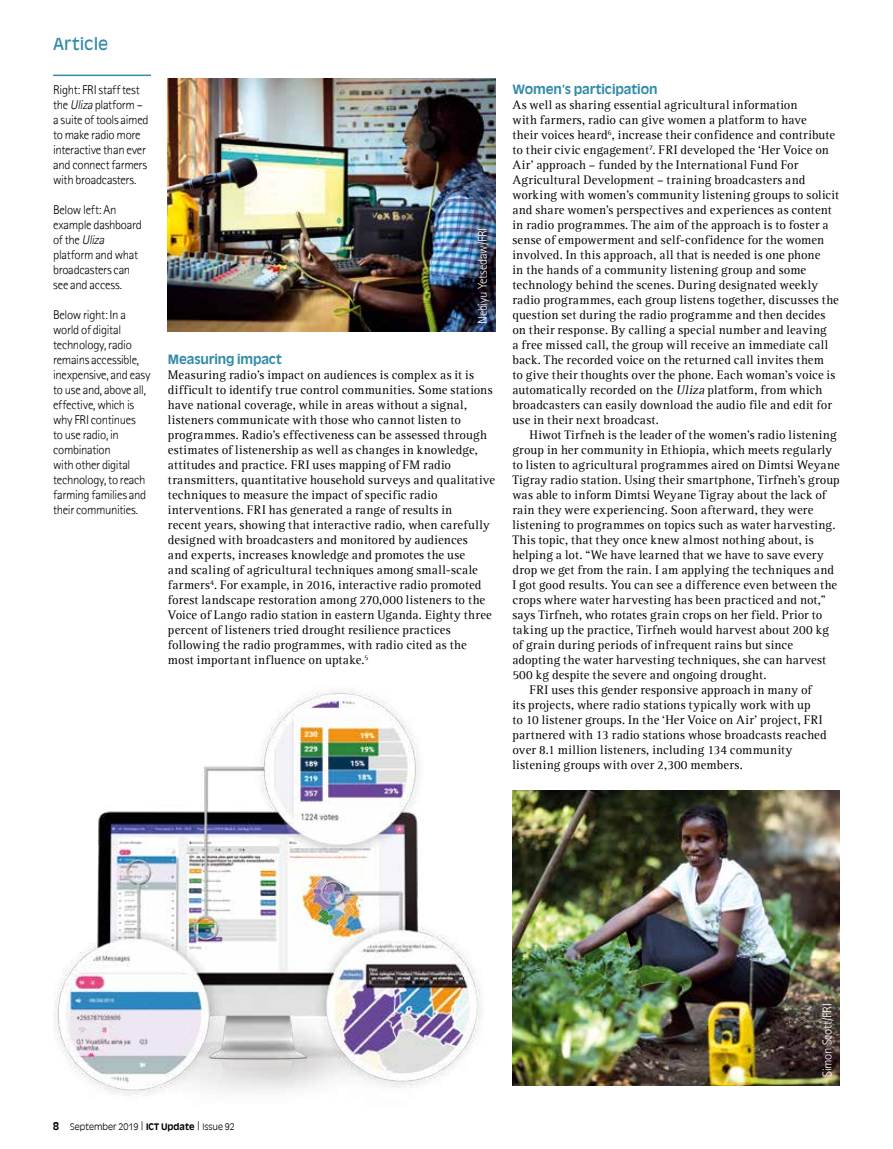
<style>
.page{position:relative;width:893px;height:1149px;background:#fff}
.page>*{position:absolute;margin:0;border:0;box-sizing:border-box;transform-origin:0 0}
.t1{font:16.5px "Antique Olive LT";letter-spacing:.01em;color:#338ba8}
.t2{font:12.75px/15px "Agfa Rotis Serif";letter-spacing:.015em;color:#000}
.t3{font:300 12.75px/15px "Agfa Rotis Sans Serif";letter-spacing:-.025em;color:#000}
.t4{font:700 12.75px "Antique Olive LT";letter-spacing:-.01em;color:#338ba8}
.t5{font:300 12.75px "Agfa Rotis Sans Serif";letter-spacing:-.015em;color:#fff}
.t6{font:300 9px "Antique Olive LT";letter-spacing:.005em;color:#000}
.s1{font-style:italic}
.s2{font-weight:700;font-size:10.5px}
.s3{font-weight:700}
</style>
<div class="page">
<img style="left:54px;top:691px;width:428px;height:405px">
<img style="left:168px;top:79px;width:327px;height:253px">
<img style="left:512px;top:790px;width:328px;height:294px">
<hr style="left:53px;top:75px;width:98px;height:1px;background:#338ba8">
<p class="t1" style="left:53px;top:34px;width:57px">Article</p>
<p class="t3" style="left:53px;top:82px;width:97px">Right: FRI staff test the <span class="s1">Uliza</span>platform – a suite of tools aimed to make radio more interactive than ever and connect farmers with broadcasters.</p>
<p class="t3" style="left:53px;top:202px;width:90px">Below left: An example dashboard o f t h e <span class="s1">Uliza </span>platform and what broadcasters can see and access.</p>
<p class="t3" style="left:53px;top:307px;width:99px">Below right: In a world of digital technology, radio remains accessible, inexpensive, and easy to use and, above all, effective, which is why FRI continues<br>to use radio, in combination<br>with other digital technology, to reach farming families and their communities.</p>
<p class="t5" style="left:475px;top:324px;width:98px;rotate:-90deg">Nebiyu Yetsedaw/FRI</p>
<p class="t4" style="left:168px;top:351px;width:115px">Measuring impact</p>
<p class="t2" style="left:168px;top:367px;width:329px">Measuring radio’s impact on audiences is complex as it is difficult to identify true control communities. Some stations have national coverage, while in areas without a signal, listeners communicate with those who cannot listen to programmes. Radio’s effectiveness can be assessed through estimates of listenership as well as changes in knowledge, attitudes and practice. FRI uses mapping of FM radio transmitters, quantitative household surveys and qualitative techniques to measure the impact of specific radio interventions. FRI has generated a range of results in<br>recent years, showing that interactive radio, when carefully designed with broadcasters and monitored by audiences<br>and experts, increases knowledge and promotes the use<br>and scaling of agricultural techniques among small-scale farmers<sup>4</sup>. For example, in 2016, interactive radio promoted forest landscape restoration among 270,000 listeners to the Voice of Lango radio station in eastern Uganda. Eighty three percent of listeners tried drought resilience practices following the radio programmes, with radio cited as the most important influence on uptake.<sup>5</sup></p>
<p class="t4" style="left:512px;top:81px;width:147px">Women’s participation</p>
<p class="t2" style="left:512px;top:97px;width:328px">As well as sharing essential agricultural information<br>with farmers, radio can give women a platform to have<br>their voices heard<sup>6</sup>, increase their confidence and contribute to their civic engagement<sup>7</sup>. FRI developed the ‘Her Voice on Air’ approach – funded by the International Fund For Agricultural Development – training broadcasters and working with women’s community listening groups to solicit and share women’s perspectives and experiences as content in radio programmes. The aim of the approach is to foster a sense of empowerment and self-confidence for the women involved. In this approach, all that is needed is one phone<br>in the hands of a community listening group and some technology behind the scenes. During designated weekly radio programmes, each group listens together, discusses the question set during the radio programme and then decides on their response. By calling a special number and leaving<br>a free missed call, the group will receive an immediate call back. The recorded voice on the returned call invites them<br>to give their thoughts over the phone. Each woman’s voice is automatically recorded on the <span class="s1">Uliza</span> platform, from which broadcasters can easily download the audio file and edit for use in their next broadcast.</p>
<p class="t2" style="left:529px;top:427px;width:309px">Hiwot Tirfneh is the leader of the women’s radio listening</p>
<p class="t2" style="left:512px;top:442px;width:321px">group in her community in Ethiopia, which meets regularly</p>
<p class="t2" style="left:512px;top:457px;width:329px">to listen to agricultural programmes aired on Dimtsi Weyane</p>
<p class="t2" style="left:512px;top:472px;width:329px">Tigray radio station. Using their smartphone, Tirfneh’s group</p>
<p class="t2" style="left:512px;top:487px;width:315px">was able to inform Dimtsi Weyane Tigray about the lack of</p>
<p class="t2" style="left:512px;top:502px;width:302px">rain they were experiencing. Soon afterward, they were</p>
<p class="t2" style="left:512px;top:517px;width:325px">listening to programmes on topics such as water harvesting.</p>
<p class="t2" style="left:512px;top:532px;width:303px">This topic, that they once knew almost nothing about, is</p>
<p class="t2" style="left:512px;top:547px;width:313px">helping a lot. “We have learned that we have to save every</p>
<p class="t2" style="left:512px;top:562px;width:323px">drop we get from the rain. I am applying the techniques and</p>
<p class="t2" style="left:512px;top:577px;width:326px">I got good results. You can see a difference even between the</p>
<p class="t2" style="left:512px;top:592px;width:315px">crops where water harvesting has been practiced and not,”</p>
<p class="t2" style="left:512px;top:607px;width:311px">says Tirfneh, who rotates grain crops on her field. Prior to</p>
<p class="t2" style="left:512px;top:622px;width:318px">taking up the practice, Tirfneh would harvest about 200 kg</p>
<p class="t2" style="left:512px;top:637px;width:282px">of grain during periods of infrequent rains but since</p>
<p class="t2" style="left:512px;top:652px;width:315px">adopting the water harvesting techniques, she can harvest</p>
<p class="t2" style="left:512px;top:667px;width:256px">500 kg despite the severe and ongoing drought.</p>
<p class="t2" style="left:529px;top:682px;width:284px">FRI uses this gender responsive approach in many of</p>
<p class="t2" style="left:512px;top:697px;width:300px">its projects, where radio stations typically work with up</p>
<p class="t2" style="left:512px;top:712px;width:312px">to 10 listener groups. In the ‘Her Voice on Air’ project, FRI</p>
<p class="t2" style="left:512px;top:727px;width:316px">partnered with 13 radio stations whose broadcasts reached</p>
<p class="t2" style="left:512px;top:742px;width:282px">over 8.1 million listeners, including 134 community</p>
<p class="t2" style="left:512px;top:757px;width:232px">listening groups with over 2,300 members.</p>
<p class="t6" style="left:53px;top:1120px;width:183px"><span class="s2">8</span> September 2019 | <span class="s3">ICT Update</span> | Issue 92</p>
<p class="t5" style="left:820px;top:1076px;width:75px;rotate:-90deg">Simon Scott/FRI</p>
</div>
